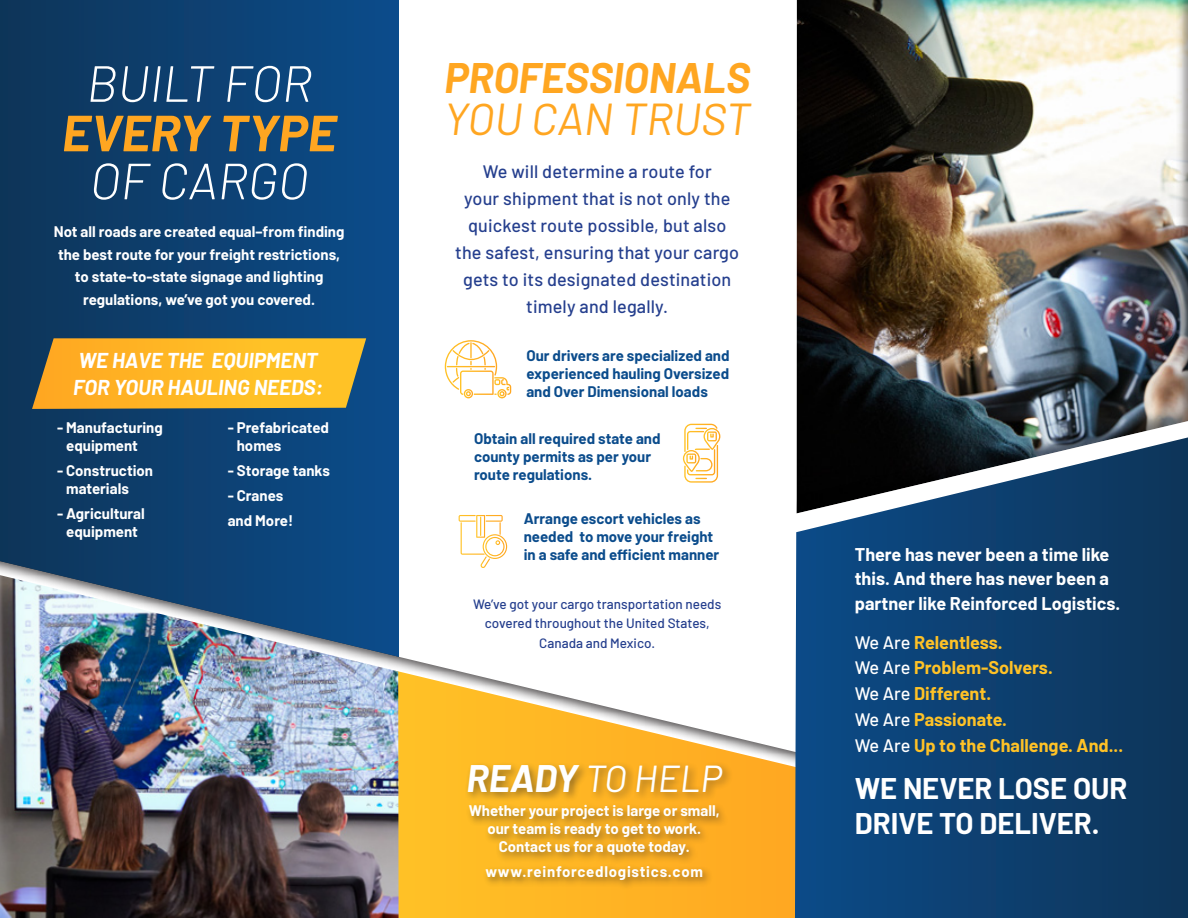
<style>
.page{position:relative;width:1188px;height:918px;background:#fff}
.page>*{position:absolute;margin:0;border:0;box-sizing:border-box;transform-origin:0 0}
.t1{font:italic 300 50.85px/48.8px "Barlow";color:#fff;text-align:center}
.t2{font:italic 44.7px "Barlow";color:#ffa621}
.t3{font:italic 700 41.7px "Barlow";color:#ffa621}
.t4{font:italic 37.5px "Barlow";color:#fff}
.t5{font:700 29.25px/34.5px "Barlow";color:#fff}
.t6{font:italic 700 21px/26.2px "Barlow";color:#fff}
.t7{font:500 18px/27px "Barlow";letter-spacing:.01em;color:#253f8e;text-align:center}
.t8{font:700 18px/25.8px "Barlow";color:#ffc226}
.t9{font:700 18px/24.5px "Barlow";color:#fff}
.t10{font:700 15px/18px "Barlow";color:#fff}
.t11{font:700 15px/18px "Barlow";color:#0b4c8c}
.t12{font:700 15px "Barlow";letter-spacing:.05em;color:#fff}
.t13{font:500 13.5px/19.5px "Barlow";color:#253f8e;text-align:center}
.s1{font-weight:700;color:#ffa621}
.s2{font-weight:700}
.s3{font-weight:500;color:#fff}
</style>
<div class="page">
<div style="left:0;top:0;width:398px;height:765px;background:linear-gradient(to right,#0e3558,#0c4c8b)"></div>
<div style="left:0;top:548px;width:886px;height:354px;background:#231f20;opacity:.75"></div>
<svg style="left:399px;top:671px;width:396px;height:247px"></svg>
<img style="left:0;top:575px;width:399px;height:343px">
<div style="left:464px;top:761px;width:269px;height:129px;background:#231f20;opacity:.5"></div>
<svg style="left:445px;top:340px;width:66px;height:58px"></svg>
<svg style="left:683px;top:424px;width:37px;height:59px"></svg>
<svg style="left:459px;top:515px;width:48px;height:53px"></svg>
<svg style="left:32px;top:338px;width:334px;height:71px;background:#ecaf2a"></svg>
<svg style="left:795px;top:515px;width:393px;height:403px;background:#0e4171"></svg>
<div style="left:796px;top:0;width:392px;height:515px;background:#231f20;opacity:.49"></div>
<p class="t1" style="left:62px;top:55px;width:276px">BUILT FOR<br><span class="s1">EVERY TYPE<br></span>OF CARGO</p>
<p class="t10" style="left:54px;top:219px;width:292px;line-height:22.5px;text-align:center">Not all roads are created equal–from finding the best route for your freight restrictions, to state-to-state signage and lighting regulations, we’ve got you covered.</p>
<p class="t6" style="left:73px;top:346px;width:252px">WE HAVE THE EQUIPMENT<br>FOR YOUR HAULING NEEDS:</p>
<p class="t10" style="left:66px;top:418px;width:98px;text-indent:-9px">- Manufacturing equipment</p>
<p class="t10" style="left:66px;top:461px;width:88px;text-indent:-9px">- Construction materials</p>
<p class="t10" style="left:57px;top:503px;width:89px;text-align:center">- Agricultural equipment</p>
<p class="t10" style="left:237px;top:418px;width:94px;text-indent:-9px">- Prefabricated homes</p>
<p class="t10" style="left:228px;top:461px;width:104px">- Storage tanks</p>
<p class="t10" style="left:228px;top:482px;width:67px;line-height:24.8px">- Cranes and More!</p>
<p class="t3" style="left:444px;top:47px;width:307px">PROFESSIONALS</p>
<p class="t2" style="left:444px;top:86px;width:308px">YOU CAN TRUST</p>
<p class="t7" style="left:455px;top:156px;width:286px">We will determine a route for<br>your shipment that is not only the quickest route possible, but also the safest, ensuring that your cargo gets to its designated destination timely and legally.</p>
<p class="t11" style="left:526px;top:345px;width:205px;text-align:justify">Our drivers are specialized and experienced hauling Oversized and Over Dimensional loads</p>
<p class="t11" style="left:474px;top:428px;width:188px">Obtain all required state and county permits as per your route regulations.</p>
<p class="t11" style="left:524px;top:508px;width:197px">Arrange escort vehicles as needed to move your freight in a safe and efficient manner</p>
<p class="t13" style="left:473px;top:593px;width:250px">We’ve got your cargo transportation needs covered throughout the United States,<br>Canada and Mexico.</p>
<p class="t4" style="left:467px;top:751px;width:257px"><span class="s2">READY</span> TO HELP</p>
<p class="t10" style="left:469px;top:801px;width:252px;text-align:center">Whether your project is large or small, our team is ready to get to work.<br>Contact us for a quote today.</p>
<p class="t12" style="left:486px;top:861px;width:219px">www.reinforcedlogistics.com</p>
<p class="t9" style="left:855px;top:541px;width:267px">There has never been a time like this. And there has never been a partner like Reinforced Logistics.</p>
<p class="t8" style="left:855px;top:628px;width:270px"><span class="s3">We Are</span> Relentless.<br><span class="s3">We Are</span> Problem-Solvers.<br><span class="s3">We Are</span> Different.<br><span class="s3">We Are</span> Passionate.<br><span class="s3">We Are</span> Up to the Challenge. And...</p>
<p class="t5" style="left:855px;top:769px;width:274px">WE NEVER LOSE OUR<br>DRIVE TO DELIVER.</p>
</div>
